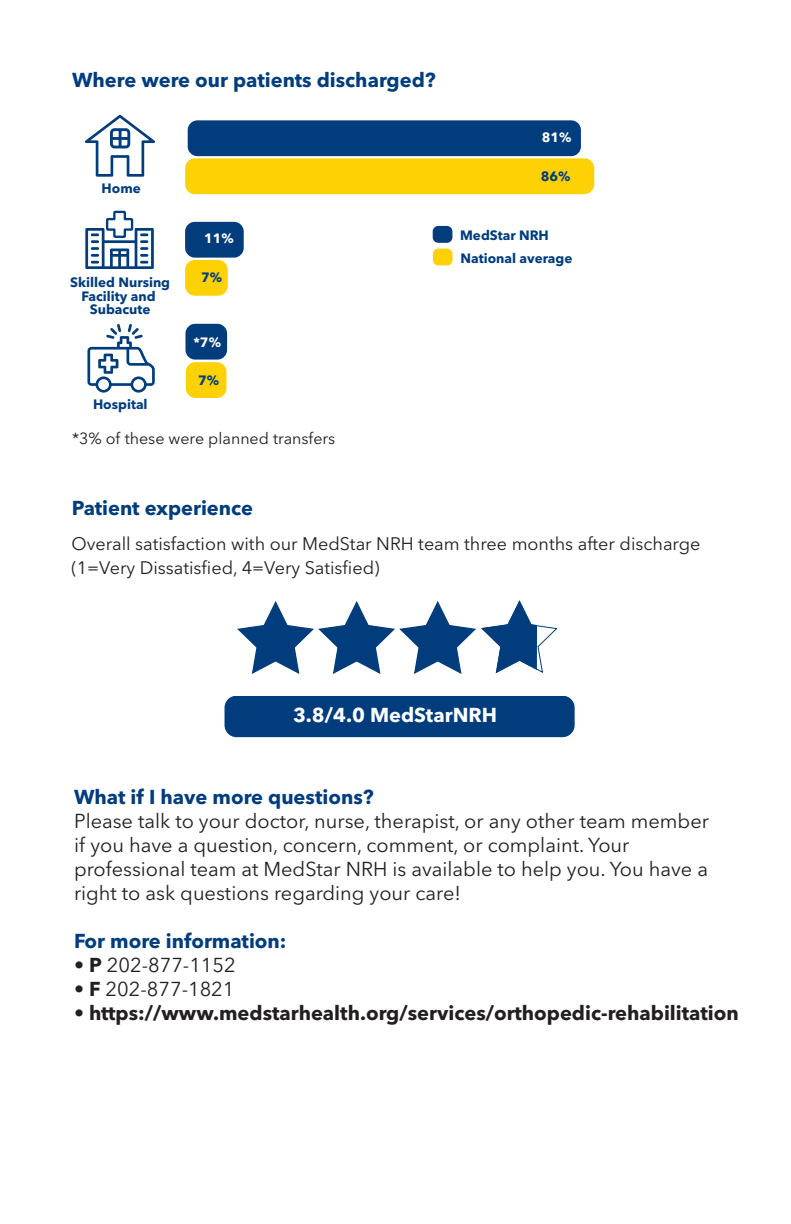
<style>
.page{position:relative;width:791px;height:1224px;background:#fff}
.page>*{position:absolute;margin:0;border:0;box-sizing:border-box;transform-origin:0 0}
.t1{font:20px/24px "Avenir Next LT Pro";color:#231f20}
.t2{font:700 20px "Avenir Next LT Pro";color:#013d7d}
.t3{font:700 20px "Avenir Next LT Pro";color:#231f20}
.t4{font:700 20px "Avenir Next LT Pro";color:#fff}
.t5{font:18px/24px "Avenir Next LT Pro";color:#231f20}
.t6{font:16px "Avenir Next LT Pro";color:#231f20}
.t7{font:13.4px/23px "Avenir Next LT Pro Bold+T42";color:#013d7d}
.t8{font:13.4px "Avenir Next LT Pro Bold+T42";color:#fff}
.s1{font-weight:700}
.s2{font-weight:400}
</style>
<div class="page">
<svg style="left:87px;top:324px;width:68px;height:69px"></svg>
<svg style="left:85px;top:210px;width:69px;height:59px"></svg>
<div style="left:188px;top:120px;width:392px;height:36px;background:#013d7d;border-radius:10px"></div>
<div style="left:185px;top:222px;width:59px;height:36px;background:#013d7d;border-radius:10px"></div>
<div style="left:185px;top:324px;width:42px;height:36px;background:#013d7d;border-radius:10px"></div>
<div style="left:185px;top:158px;width:409px;height:36px;background:#fed105;border-radius:10px"></div>
<div style="left:185px;top:260px;width:43px;height:36px;background:#fed105;border-radius:10px"></div>
<div style="left:186px;top:362px;width:40px;height:36px;background:#fed105;border-radius:10px"></div>
<div style="left:432px;top:226px;width:20px;height:17px;background:#013d7d;border-radius:6px"></div>
<div style="left:433px;top:249px;width:19px;height:16px;background:#fed105;border-radius:6px"></div>
<svg style="left:85px;top:115px;width:70px;height:62px"></svg>
<hr style="left:112px;top:137px;width:17px;height:3px;background:#013d7d">
<div style="left:224px;top:696px;width:350px;height:41px;background:#013d7d;border-radius:12px"></div>
<svg style="left:237px;top:600px;width:320px;height:74px"></svg>
<p class="t2" style="left:72px;top:72px;width:365px">Where were our patients discharged?</p>
<p class="t7" style="left:102px;top:178px;width:41px">Home</p>
<p class="t7" style="left:70px;top:277px;width:101px;line-height:13.4px;text-align:center">Skilled Nursing<br>Facility and</p>
<p class="t7" style="left:90px;top:299px;width:62px">Subacute</p>
<p class="t7" style="left:93px;top:394px;width:56px">Hospital</p>
<p class="t8" style="left:204px;top:233px;width:31px">11%</p>
<p class="t7" style="left:201px;top:267px;width:22px">7%</p>
<p class="t8" style="left:193px;top:336px;width:29px">*7%</p>
<p class="t7" style="left:198px;top:370px;width:22px">7%</p>
<p class="t6" style="left:72px;top:431px;width:265px">*3% of these were planned transfers</p>
<p class="t8" style="left:541px;top:132px;width:31px">81%</p>
<p class="t7" style="left:540px;top:166px;width:31px">86%</p>
<p class="t7" style="left:460px;top:225px;width:114px">MedStar NRH<br>National average</p>
<p class="t2" style="left:72px;top:500px;width:183px">Patient experience</p>
<p class="t5" style="left:71px;top:534px;width:630px">Overall satisfaction with our MedStar NRH team three months after discharge (1=Very Dissatisfied, 4=Very Satisfied)</p>
<p class="t4" style="left:293px;top:706px;width:205px">3.8/4.0 MedStarNRH</p>
<p class="t2" style="left:74px;top:789px;width:301px">What if I have more questions?</p>
<p class="t1" style="left:74px;top:811px;width:636px">Please talk to your doctor, nurse, therapist, or any other team member if you have a question, concern, comment, or complaint. Your professional team at MedStar NRH is available to help you. You have a right to ask questions regarding your care!</p>
<p class="t2" style="left:74px;top:933px;width:214px">For more information:</p>
<p class="t1" style="left:74px;top:955px;width:163px"><span class="s1">• P</span> 202-877-1152</p>
<p class="t1" style="left:74px;top:979px;width:162px">• <span class="s1">F</span> 202-877-1821</p>
<p class="t3" style="left:74px;top:1005px;width:666px"><span class="s2">•</span> https://www.medstarhealth.org/services/orthopedic-rehabilitation</p>
</div>
